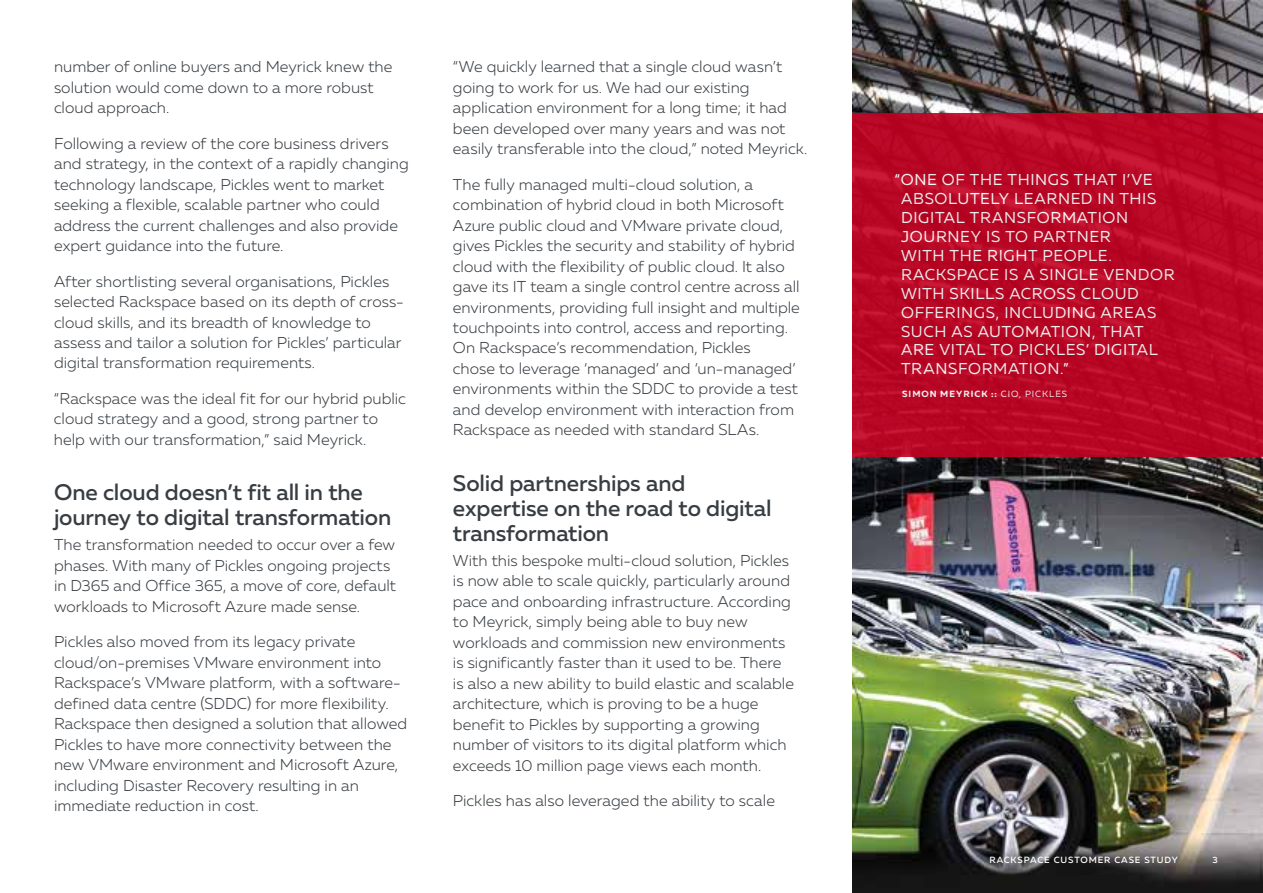
<style>
.page{position:relative;width:1263px;height:893px;background:#fff}
.page>*{position:absolute;margin:0;border:0;box-sizing:border-box;transform-origin:0 0}
.t1{font:500 22.5px/25.2px "Muller";letter-spacing:-.005em;color:#383d42}
.t2{font:300 15.75px/20.4px "Muller";color:#383d42}
.t3{font:15.75px/18.9px "Muller";letter-spacing:.04em;color:#fff}
.t4{font:500 9px "Muller";letter-spacing:.1em;color:#fff}
.t5{font:700 9px "Muller";letter-spacing:.115em;color:#fff}
.s1{font-weight:400}
</style>
<div class="page">
<img style="left:852px;top:0;width:411px;height:893px">
<svg style="left:852px;top:113px;width:411px;height:344px;background:#b80725"></svg>
<p class="t2" style="left:54px;top:56px;width:340px">number of online buyers and Meyrick knew the solution would come down to a more robust cloud approach.</p>
<p class="t2" style="left:54px;top:133px;width:356px">Following a review of the core business drivers and strategy, in the context of a rapidly changing technology landscape, Pickles went to market seeking a flexible, scalable partner who could address the current challenges and also provide expert guidance into the future.</p>
<p class="t2" style="left:54px;top:271px;width:351px">After shortlisting several organisations, Pickles selected Rackspace based on its depth of cross&shy;cloud skills, and its breadth of knowledge to assess and tailor a solution for Pickles’ particular digital transformation requirements.</p>
<p class="t2" style="left:54px;top:388px;width:354px">“Rackspace was the ideal fit for our hybrid public cloud strategy and a good, strong partner to help with our transformation,” said Meyrick.</p>
<h1 class="t1" style="left:54px;top:479px;width:339px">One cloud doesn’t fit all in the journey to digital transformation</h1>
<p class="t2" style="left:54px;top:534px;width:344px">The transformation needed to occur over a few phases. With many of Pickles ongoing projects in D365 and Office 365, a move of core, default workloads to Microsoft Azure made sense.</p>
<p class="t2" style="left:54px;top:631px;width:355px">Pickles also moved from its legacy private cloud/on-premises VMware environment into Rackspace’s VMware platform, with a software&shy;defined data centre (SDDC) for more flexibility.<br>Rackspace then designed a solution that allowed Pickles to have more connectivity between the new VMware environment and Microsoft Azure, including Disaster Recovery resulting in an immediate reduction in cost.</p>
<p class="t2" style="left:453px;top:56px;width:356px">“We quickly learned that a single cloud wasn’t going to work for us. We had our existing application environment for a long time; it had been developed over many years and was not easily transferable into the cloud,” noted Meyrick.</p>
<p class="t2" style="left:453px;top:174px;width:348px">The fully managed multi-cloud solution, a combination of hybrid cloud in both Microsoft Azure public cloud and VMware private cloud, gives Pickles the security and stability of hybrid cloud with the flexibility of public cloud. It also gave its IT team a single control centre across all environments, providing full insight and multiple touchpoints into control, access and reporting.<br>On Rackspace’s recommendation, Pickles<br>chose to leverage ‘managed’ and ‘un-managed’ environments within the SDDC to provide a test and develop environment with interaction from Rackspace as needed with standard SLAs.</p>
<h1 class="t1" style="left:453px;top:470px;width:320px">Solid partnerships and expertise on the road to digital transformation</h1>
<p class="t2" style="left:453px;top:550px;width:343px">With this bespoke multi-cloud solution, Pickles is now able to scale quickly, particularly around pace and onboarding infrastructure. According to Meyrick, simply being able to buy new workloads and commission new environments is significantly faster than it used to be. There is also a new ability to build elastic and scalable architecture, which is proving to be a huge benefit to Pickles by supporting a growing number of visitors to its digital platform which exceeds 10 million page views each month.</p>
<p class="t2" style="left:453px;top:790px;width:324px">Pickles has also leveraged the ability to scale</p>
<p class="t3" style="left:901px;top:170px;width:275px;text-indent:-7px">“ONE OF THE THINGS THAT I’VE<br>ABSOLUTELY LEARNED IN THIS<br>DIGITAL TRANSFORMATION<br>JOURNEY IS TO PARTNER<br>WITH THE RIGHT PEOPLE.<br>RACKSPACE IS A SINGLE VENDOR<br>WITH SKILLS ACROSS CLOUD<br>OFFERINGS, INCLUDING AREAS<br>SUCH AS AUTOMATION, THAT<br>ARE VITAL TO PICKLES’ DIGITAL<br>TRANSFORMATION.”</p>
<p class="t5" style="left:902px;top:388px;width:167px">SIMON MEYRICK :: <span class="s1">CIO, PICKLES</span></p>
<p class="t4" style="left:989px;top:854px;width:190px">RACKSPACE CUSTOMER CASE STUDY</p>
<p class="t4" style="left:1213px;top:854px;width:7px">3</p>
</div>
